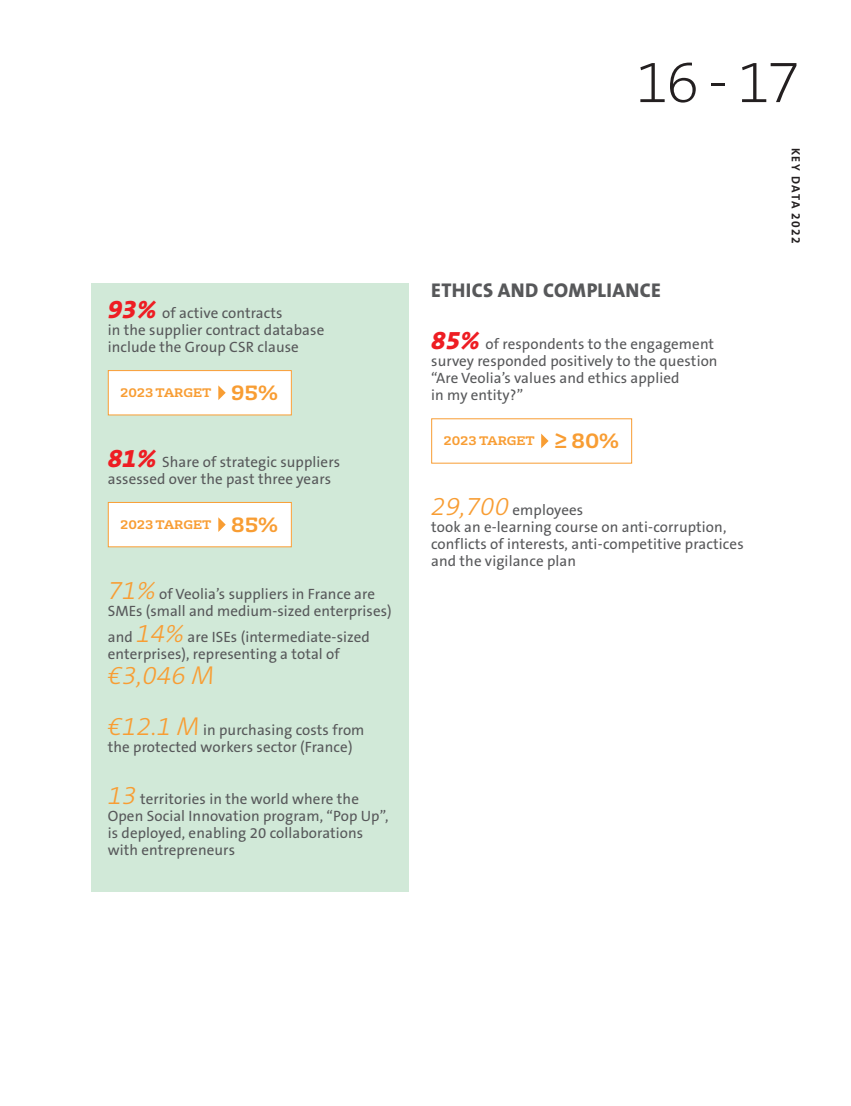
<style>
.page{position:relative;width:851px;height:1106px;background:#fff}
.page>*{position:absolute;margin:0;border:0;box-sizing:border-box;transform-origin:0 0}
.t1{font:200 60px "The Sans OT2";color:#231f20}
.Chiffres_A_Txt_c7_5{font:italic 300 26px "The Sans OT3";color:#f89d33}
.TITRE_Gris_XBold_c10{font:800 20px "The Sans OT8";letter-spacing:.02em;color:#57585a}
.OBJECTIF__Orange_c6{font:700 20px "FS Rufus";color:#f89d33}
.Chiffres_A_Txt_c7_5-2{font:15px/17px "The Sans OT5 Plain";letter-spacing:.01em;color:#57585a}
.OBJECTIF__Orange_c6-2{font:700 12px "FS Rufus";letter-spacing:-.01em;color:#f89d33}
.t2{font:700 12px "The Sans OT7";letter-spacing:.105em;color:#231f20}
.s1{font-family:"The Sans OT8";font-weight:800;font-style:italic;font-size:26px;color:#ee1d23}
.s2{font-family:"The Sans OT3";font-weight:300;font-style:italic;font-size:26px;color:#f89d33}
</style>
<div class="page">
<div style="left:91px;top:283px;width:317px;height:608px;background:#d1e9d8"></div>
<div style="left:108px;top:370px;width:183px;height:45px;background:#fff"></div>
<svg style="left:218px;top:385px;width:8px;height:15px"></svg>
<div style="left:108px;top:370px;width:184px;height:45px;border:1px solid #f89d33"></div>
<div style="left:108px;top:502px;width:183px;height:45px;background:#fff"></div>
<svg style="left:218px;top:517px;width:8px;height:15px"></svg>
<div style="left:108px;top:502px;width:184px;height:45px;border:1px solid #f89d33"></div>
<svg style="left:541px;top:433px;width:7px;height:15px"></svg>
<div style="left:431px;top:418px;width:201px;height:45px;border:1px solid #f89d33"></div>
<p class="Chiffres_A_Txt_c7_5-2" style="left:108px;top:305px;width:218px"><span class="s1">93%</span> of active contracts<br>in the supplier contract database include the Group CSR clause</p>
<p class="OBJECTIF__Orange_c6-2" style="left:120px;top:382px;width:93px">2023 TARGET</p>
<p class="OBJECTIF__Orange_c6" style="left:231px;top:375px;width:48px">95%</p>
<p class="Chiffres_A_Txt_c7_5-2" style="left:108px;top:453px;width:234px"><span class="s1">81%</span> Share of strategic suppliers assessed over the past three years</p>
<p class="OBJECTIF__Orange_c6-2" style="left:120px;top:514px;width:93px">2023 TARGET</p>
<p class="OBJECTIF__Orange_c6" style="left:231px;top:507px;width:49px">85%</p>
<p class="Chiffres_A_Txt_c7_5-2" style="left:108px;top:586px;width:285px"><span class="s2">71%</span> of Veolia’s suppliers in France are<br>SMEs (small and medium-sized enterprises)</p>
<p class="Chiffres_A_Txt_c7_5-2" style="left:108px;top:628px;width:264px">and <span class="s2">14%</span> are ISEs (intermediate-sized enterprises), representing a total of</p>
<p class="Chiffres_A_Txt_c7_5" style="left:108px;top:659px;width:108px">€3,046 M</p>
<p class="Chiffres_A_Txt_c7_5-2" style="left:108px;top:722px;width:258px"><span class="s2">€12.1 M</span> in purchasing costs from the protected workers sector (France)</p>
<p class="Chiffres_A_Txt_c7_5-2" style="left:108px;top:790px;width:282px"><span class="s2">13</span> territories in the world where the Open Social Innovation program, “Pop Up”, is deployed, enabling 20 collaborations with entrepreneurs</p>
<h1 class="t1" style="left:635px;top:43px;width:166px">16-17</h1>
<p class="TITRE_Gris_XBold_c10" style="left:431px;top:277px;width:231px">ETHICS AND COMPLIANCE</p>
<p class="Chiffres_A_Txt_c7_5-2" style="left:431px;top:336px;width:288px"><span class="s1">85%</span> of respondents to the engagement survey responded positively to the question “Are Veolia’s values and ethics applied<br>in my entity?”</p>
<p class="OBJECTIF__Orange_c6-2" style="left:443px;top:430px;width:93px">2023 TARGET</p>
<p class="OBJECTIF__Orange_c6" style="left:553px;top:424px;width:67px">≥ 80%</p>
<p class="Chiffres_A_Txt_c7_5-2" style="left:431px;top:502px;width:314px"><span class="s2">29,700</span> employees<br>took an e-learning course on anti-corruption, conflicts of interests, anti-competitive practices and the vigilance plan</p>
<p class="t2" style="left:803px;top:147px;width:97px;rotate:90deg">KEY DATA 2022</p>
</div>
